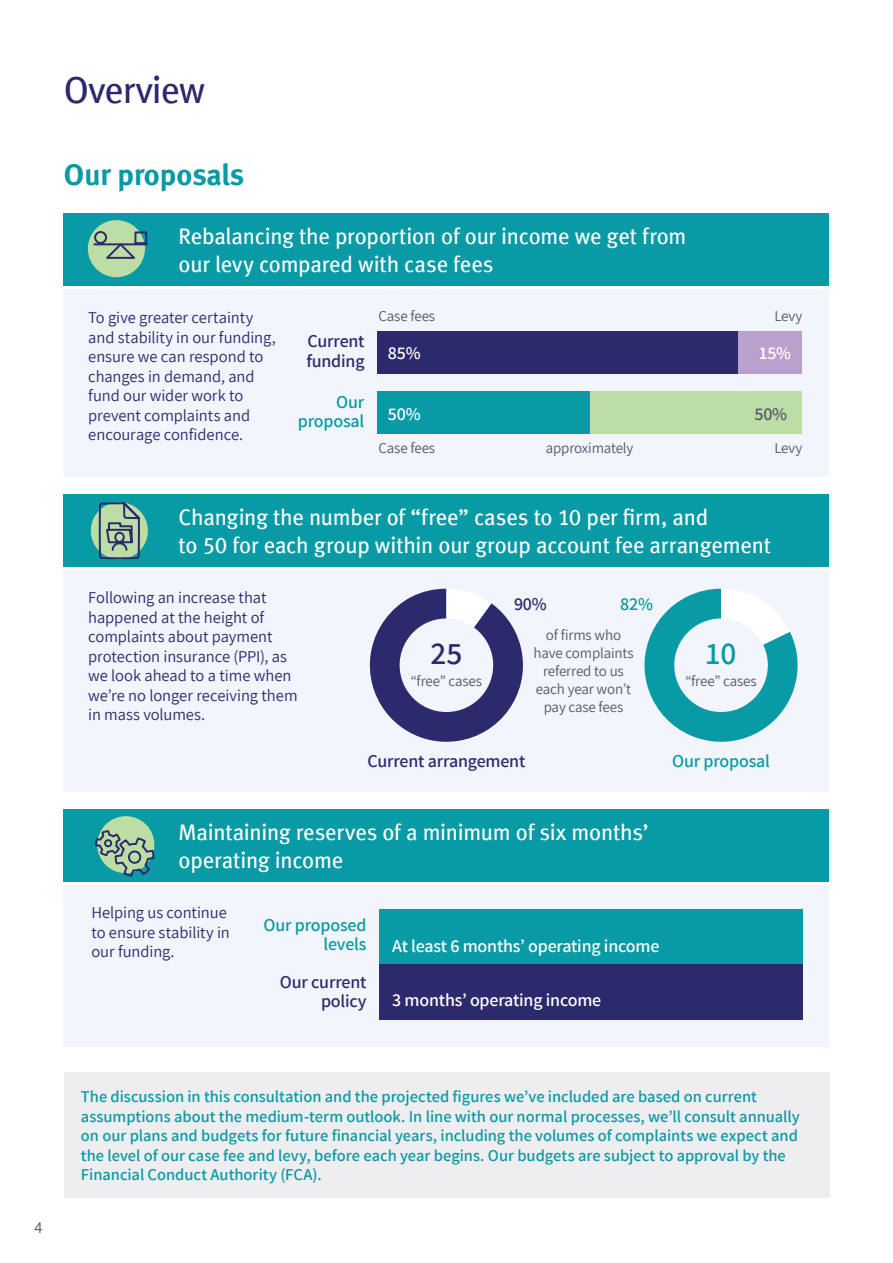
<style>
.page{position:relative;width:893px;height:1263px;background:#fff}
.page>*{position:absolute;margin:0;border:0;box-sizing:border-box;transform-origin:0 0}
.t1{font:37.5px "Meta";letter-spacing:-.02em;color:#2c296d}
.t2{font:600 31.5px "Assistant";color:#2c296d}
.t3{font:600 31.5px "Assistant";color:#089aa5}
.t4{font:700 30px "Meta";color:#089aa5}
.t5{font:22.5px/28.5px "Meta Book LF";letter-spacing:-.01em;color:#fff}
.t6{font:600 18px "Assistant";letter-spacing:-.01em;color:#fff}
.t7{font:600 18px/19.5px "Assistant";letter-spacing:-.01em;color:#2c296d}
.t8{font:600 18px/19.5px "Assistant";letter-spacing:-.01em;color:#089aa5;text-align:right}
.t9{font:600 18px "Assistant";color:#555868}
.t10{font:600 16.5px/19.5px "Assistant";color:#089aa5}
.t11{font:16.5px/19.5px "Assistant";letter-spacing:-.005em;color:#2c296d}
.t12{font:16.5px "Assistant";color:#555868}
.t13{font:15px/18px "Assistant";letter-spacing:-.01em;color:#555868;text-align:center}
</style>
<div class="page">
<div style="left:64px;top:1072px;width:765px;height:126px;background:#eeedef"></div>
<div style="left:64px;top:290px;width:765px;height:187px;background:#f2f5fb"></div>
<div style="left:64px;top:885px;width:765px;height:161px;background:#f2f5fb"></div>
<div style="left:64px;top:494px;width:765px;height:72px;background:#089aa5"></div>
<div style="left:64px;top:570px;width:765px;height:222px;background:#f2f5fb"></div>
<div style="left:379px;top:909px;width:423px;height:55px;background:#089aa5"></div>
<div style="left:379px;top:964px;width:423px;height:56px;background:#2c296d"></div>
<div style="left:64px;top:213px;width:765px;height:72px;background:#089aa5"></div>
<div style="left:88px;top:220px;width:57px;height:57px;background:#bcdda4;border-radius:50%"></div>
<svg style="left:92px;top:230px;width:56px;height:29px"></svg>
<div style="left:377px;top:331px;width:361px;height:42px;background:#2c296d"></div>
<div style="left:738px;top:331px;width:64px;height:42px;background:#baa0cc"></div>
<div style="left:590px;top:391px;width:212px;height:43px;background:#bcdda4"></div>
<div style="left:377px;top:391px;width:213px;height:43px;background:#089aa5"></div>
<div style="left:91px;top:502px;width:57px;height:57px;background:#bcdda4;border-radius:50%"></div>
<svg style="left:98px;top:502px;width:46px;height:65px"></svg>
<svg style="left:369px;top:589px;width:154px;height:153px"></svg>
<div style="left:400px;top:618px;width:93px;height:94px;background:#f2f5fb;border-radius:50%"></div>
<svg style="left:644px;top:589px;width:154px;height:153px"></svg>
<div style="left:674px;top:618px;width:94px;height:94px;background:#f2f5fb;border-radius:50%"></div>
<div style="left:64px;top:809px;width:765px;height:72px;background:#089aa5"></div>
<div style="left:97px;top:816px;width:57px;height:57px;background:#bcdda4;border-radius:50%"></div>
<svg style="left:95px;top:829px;width:60px;height:48px"></svg>
<h1 class="t1" style="left:64px;top:68px;width:143px">Overview</h1>
<h2 class="t4" style="left:64px;top:157px;width:182px">Our proposals</h2>
<h4 class="t5" style="left:179px;top:221px;width:509px">Rebalancing the proportion of our income we get from our levy compared with case fees</h4>
<p class="t11" style="left:88px;top:307px;width:189px">To give greater certainty and stability in our funding, ensure we can respond to changes in demand, and fund our wider work to prevent complaints and encourage confidence.</p>
<p class="t13" style="left:379px;top:307px;width:58px">Case fees</p>
<p class="t13" style="left:774px;top:307px;width:29px">Levy</p>
<p class="t7" style="left:306px;top:331px;width:60px">Current funding</p>
<p class="t6" style="left:388px;top:340px;width:34px">85%</p>
<p class="t6" style="left:759px;top:340px;width:34px">15%</p>
<p class="t8" style="left:298px;top:391px;width:68px">Our proposal</p>
<p class="t6" style="left:388px;top:402px;width:34px">50%</p>
<p class="t9" style="left:754px;top:402px;width:34px">50%</p>
<p class="t13" style="left:379px;top:439px;width:58px">Case fees</p>
<p class="t13" style="left:546px;top:439px;width:89px">approximately</p>
<p class="t13" style="left:774px;top:439px;width:29px">Levy</p>
<h4 class="t5" style="left:179px;top:503px;width:594px">Changing the number of “free” cases to 10 per firm, and<br>to 50 for each group within our group account fee arrangement</h4>
<p class="t11" style="left:88px;top:587px;width:211px">Following an increase that happened at the height of complaints about payment protection insurance (PPI), as we look ahead to a time when we’re no longer receiving them in mass volumes.</p>
<p class="t7" style="left:514px;top:594px;width:34px">90%</p>
<p class="t8" style="left:620px;top:594px;width:34px">82%</p>
<p class="t13" style="left:546px;top:625px;width:77px">of firms who</p>
<p class="t2" style="left:430px;top:631px;width:33px">25</p>
<p class="t13" style="left:411px;top:671px;width:73px">“free” cases</p>
<p class="t3" style="left:706px;top:631px;width:32px">10</p>
<p class="t13" style="left:685px;top:671px;width:73px">“free” cases</p>
<p class="t13" style="left:533px;top:643px;width:102px">have complaints referred to us each year won’t pay case fees</p>
<p class="t7" style="left:367px;top:750px;width:159px">Current arrangement</p>
<p class="t8" style="left:672px;top:750px;width:99px">Our proposal</p>
<p class="t5" style="left:179px;top:817px;width:472px">Maintaining reserves of a minimum of six months’ operating income</p>
<p class="t11" style="left:91px;top:902px;width:137px">Helping us continue</p>
<p class="t8" style="left:263px;top:914px;width:104px">Our proposed</p>
<p class="t11" style="left:91px;top:922px;width:140px">to ensure stability in</p>
<p class="t8" style="left:323px;top:933px;width:44px">levels</p>
<p class="t6" style="left:392px;top:933px;width:269px">At least 6 months’ operating income</p>
<p class="t11" style="left:91px;top:941px;width:85px">our funding.</p>
<p class="t7" style="left:280px;top:971px;width:88px;text-align:right">Our current policy</p>
<p class="t6" style="left:392px;top:987px;width:211px">3 months’ operating income</p>
<p class="t12" style="left:34px;top:1216px;width:10px">4</p>
<p class="t10" style="left:81px;top:1086px;width:720px">The discussion in this consultation and the projected figures we’ve included are based on current assumptions about the medium‑term outlook. In line with our normal processes, we’ll consult annually on our plans and budgets for future financial years, including the volumes of complaints we expect and the level of our case fee and levy, before each year begins. Our budgets are subject to approval by the Financial Conduct Authority (FCA).</p>
</div>
